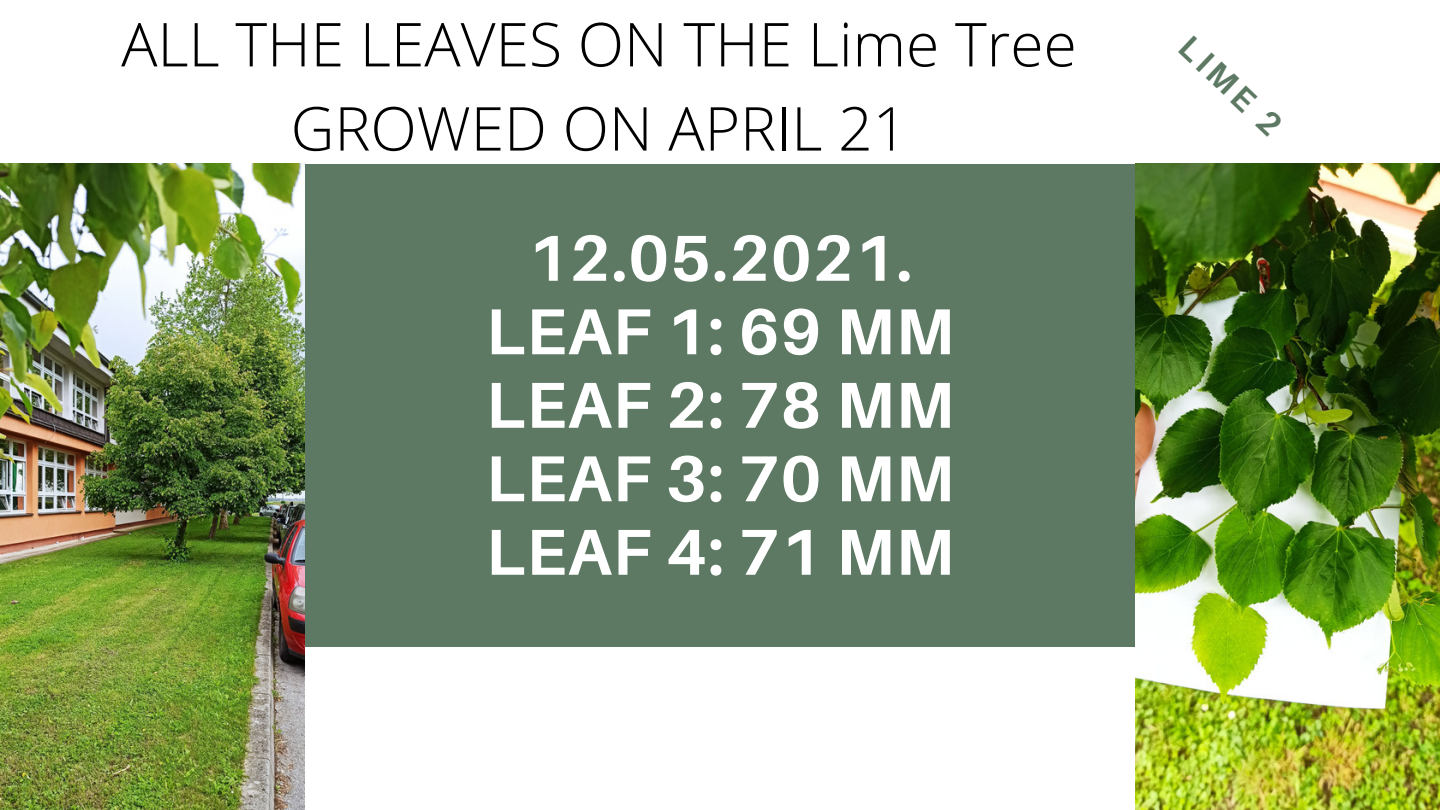
<style>
.page{position:relative;width:1440px;height:810px;background:#fff}
.page>*{position:absolute;margin:0;border:0;box-sizing:border-box;transform-origin:0 0}
.t1{font:700 65px "Aileron";letter-spacing:.02em;color:#fff}
.t2{font:300 60.6px/84.2px "Open Sans";color:#000;text-align:center}
.t3{font:700 33px "Aileron";color:#5d7963}
</style>
<div class="page">
<div style="left:304px;top:164px;width:832px;height:483px;background:#5d7963"></div>
<img style="left:0;top:164px;width:304px;height:646px">
<img style="left:1135px;top:164px;width:305px;height:646px">
<p class="t2" style="left:121px;top:1px;width:957px">ALL THE LEAVES ON THE Lime Tree<br>GROWED ON APRIL 21</p>
<p class="t1" style="left:528px;top:218px;width:386px">12.05.2021.</p>
<p class="t1" style="left:486px;top:291px;width:470px">LEAF 1: 69 MM</p>
<p class="t1" style="left:486px;top:365px;width:470px">LEAF 2: 78 MM</p>
<p class="t1" style="left:486px;top:438px;width:470px">LEAF 3: 70 MM</p>
<p class="t1" style="left:486px;top:512px;width:470px">LEAF 4: 71 MM</p>
<p class="t3" style="left:1198px;top:27px;width:129px;rotate:43deg">LIME 2</p>
</div>
